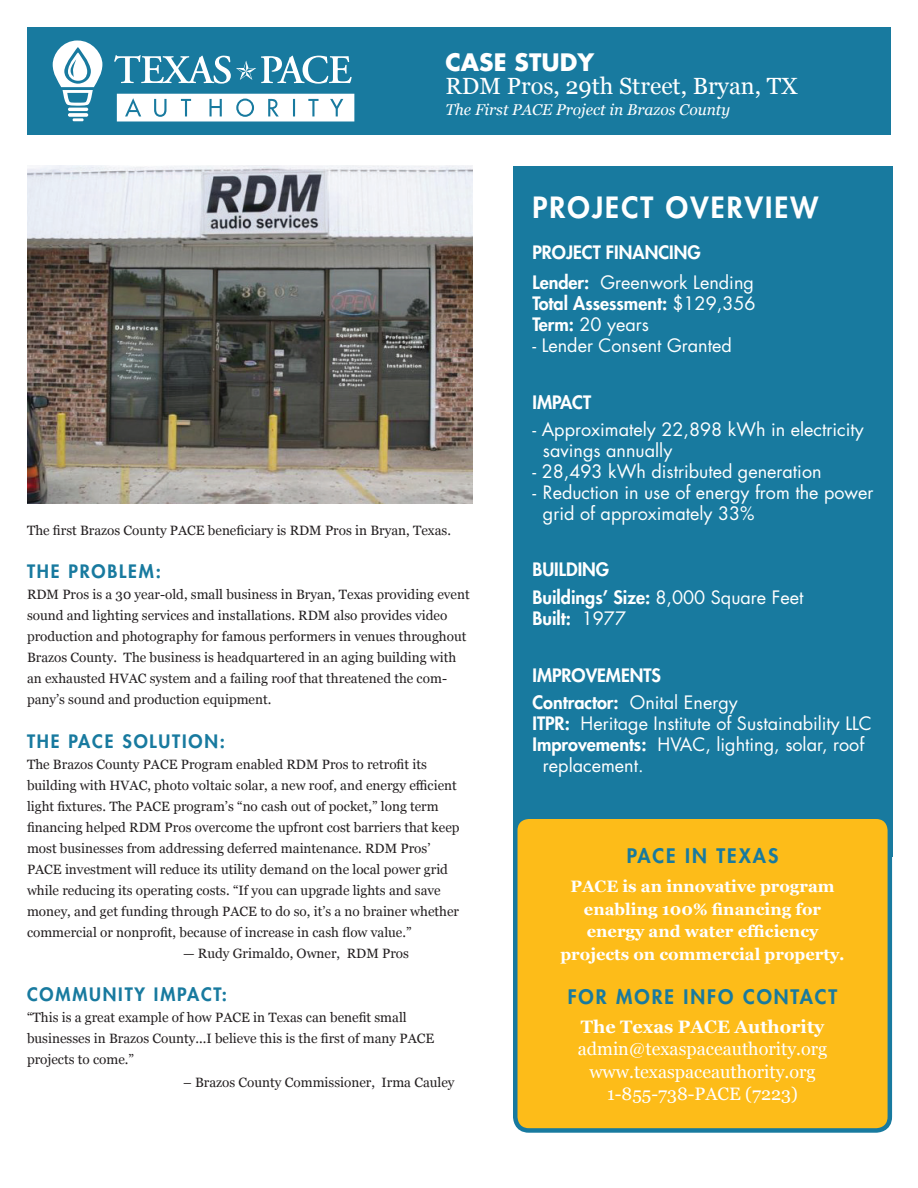
<style>
.page{position:relative;width:918px;height:1188px;background:#fff}
.page>*{position:absolute;margin:0;border:0;box-sizing:border-box;transform-origin:0 0}
.t1{font:800 28.5px "Futura Std";letter-spacing:.075em;color:#fff}
.t2{font:23.4px "Georgia";color:#fff}
.t3{font:700 23.4px "Futura Std";color:#fff}
.t4{font:800 19.5px "Futura Std";letter-spacing:.1em;color:#187a9f}
.t5{font:18px/21px "Futura Std";color:#fff}
.t6{font:800 18px/30px "Futura Std";color:#fff}
.t7{font:18px/22.5px "Georgia";color:#fff;text-align:center}
.t8{font:800 18px "Futura Std";letter-spacing:.1em;color:#187a9f}
.t9{font:700 18px "Georgia";color:#fff}
.t10{font:700 16.5px/22.5px "Georgia";color:#fff;text-align:center}
.t11{font:italic 15.6px "Georgia";color:#fff}
.t12{font:13.5px/21px "Georgia";color:#231f20}
.s1{font-weight:400}
.s2{font-weight:800}
</style>
<div class="page">
<div style="left:27px;top:27px;width:864px;height:108px;background:#187a9f"></div>
<svg style="left:117px;top:94px;width:237px;height:28px;background:#e4eff3"></svg>
<svg style="left:114px;top:55px;width:238px;height:29px"></svg>
<hr style="left:68px;top:108px;width:20px;height:3px;background:#fff;border-radius:2px">
<svg style="left:68px;top:113px;width:20px;height:4px"></svg>
<svg style="left:73px;top:118px;width:11px;height:3px"></svg>
<svg style="left:53px;top:40px;width:49px;height:66px"></svg>
<img style="left:27px;top:166px;width:445px;height:338px">
<div style="left:513px;top:166px;width:379px;height:690px;background:#187a9f"></div>
<div style="left:515px;top:817px;width:375px;height:313px;background:#fdbc19;border-radius:14px"></div>
<div style="left:513px;top:814px;width:379px;height:319px;border:4px solid #187a9f;border-radius:14px"></div>
<h2 class="t3" style="left:446px;top:46px;width:150px">CASE STUDY</h2>
<h2 class="t2" style="left:446px;top:69px;width:354px">RDM Pros, 29th Street, Bryan, TX</h2>
<p class="t11" style="left:446px;top:98px;width:286px">The First PACE Project in Brazos County</p>
<h1 class="t1" style="left:532px;top:189px;width:20px">PRO</h1>
<h1 class="t1" style="left:592px;top:189px;width:228px">JECT OVERVIEW</h1>
<p class="t12" style="left:27px;top:519px;width:426px">The first Brazos County PACE beneficiary is RDM Pros in Bryan, Texas.</p>
<h3 class="t8" style="left:27px;top:560px;width:135px">The problem:</h3>
<p class="t12" style="left:27px;top:584px;width:444px">RDM Pros is a 30 year-old, small business in Bryan, Texas providing event sound and lighting services and installations. RDM also provides video production and photography for famous performers in venues throughout Brazos County. The business is headquartered in an aging building with an exhausted HVAC system and a failing roof that threatened the com&shy;pany’s sound and production equipment.</p>
<h3 class="t8" style="left:27px;top:730px;width:200px">The PACE Solution:</h3>
<p class="t12" style="left:27px;top:753px;width:434px">The Brazos County PACE Program enabled RDM Pros to retrofit its building with HVAC, photo voltaic solar, a new roof, and energy efficient light fixtures. The PACE program’s “no cash out of pocket,” long term financing helped RDM Pros overcome the upfront cost barriers that keep most businesses from addressing deferred maintenance. RDM Pros’ PACE investment will reduce its utility demand on the local power grid while reducing its operating costs. “If you can upgrade lights and save money, and get funding through PACE to do so, it’s a no brainer whether commercial or nonprofit, because of increase in cash flow value.”</p>
<p class="t12" style="left:183px;top:942px;width:227px">— Rudy Grimaldo, Owner, RDM Pros</p>
<h3 class="t8" style="left:27px;top:983px;width:173px">Community Impact</h3>
<h3 class="t8" style="left:222px;top:983px;width:7px">:</h3>
<p class="t12" style="left:27px;top:1007px;width:409px">“This is a great example of how PACE in Texas can benefit small businesses in Brazos County...I believe this is the first of many PACE projects to come.”</p>
<p class="t12" style="left:183px;top:1071px;width:273px">– Brazos County Commissioner, Irma Cauley</p>
<h3 class="t6" style="left:532px;top:238px;width:223px;text-indent:34px">JECT FINANCING<br>Lender: <span class="s1">Greenwork Lending</span></h3>
<h3 class="t6" style="left:532px;top:293px;width:225px;line-height:21px">Total Assessment: <span class="s1">$129,356<br></span>Term: <span class="s1">20 years</span></h3>
<h3 class="t5" style="left:532px;top:335px;width:201px">- Lender Consent Granted</h3>
<h3 class="t6" style="left:532px;top:238px;width:12px">PRO</h3>
<h3 class="t6" style="left:532px;top:388px;width:60px">IMPACT</h3>
<h3 class="t5" style="left:543px;top:419px;width:322px;text-indent:-10px">- Approximately 22,898 kWh in electricity savings annually</h3>
<h3 class="t5" style="left:532px;top:461px;width:291px">- 28,493 kWh distributed generation</h3>
<h3 class="t5" style="left:543px;top:482px;width:332px;text-indent:-10px">- Reduction in use of energy from the power grid of approximately 33%</h3>
<h3 class="t6" style="left:532px;top:554px;width:10px">BUIL</h3>
<h3 class="t6" style="left:532px;top:555px;width:273px;line-height:28.5px;text-indent:34px">DING<br>Buildings’ Size: <span class="s1">8,000 Square Feet</span></h3>
<h3 class="t6" style="left:532px;top:604px;width:95px">Built: <span class="s1">1977</span></h3>
<h3 class="t6" style="left:532px;top:662px;width:207px;line-height:27px;text-indent:111px">TS<br>Contractor: <span class="s1">Onital Energy</span></h3>
<h3 class="t5" style="left:532px;top:714px;width:341px"><span class="s2">ITPR:</span> Heritage Institute of Sustainability LLC</h3>
<h3 class="t5" style="left:532px;top:735px;width:333px"><span class="s2">Improvements:</span> HVAC, lighting, solar, roof</h3>
<h3 class="t5" style="left:543px;top:756px;width:102px">replacement.</h3>
<h3 class="t6" style="left:532px;top:661px;width:12px">IMPRO</h3>
<h3 class="t6" style="left:586px;top:661px;width:24px">VEMEN</h3>
<h3 class="t4" style="left:627px;top:843px;width:140px">PACE in texas</h3>
<p class="t10" style="left:560px;top:875px;width:286px">PACE is an innovative program enabling 100% financing for energy and water efficiency projects on commercial property.</p>
<h3 class="t4" style="left:568px;top:984px;width:236px">For more info Contact</h3>
<h3 class="t9" style="left:581px;top:1013px;width:245px">The Texas PACE Authority</h3>
<h3 class="t7" style="left:578px;top:1037px;width:251px">admin@texaspaceauthority.org www.texaspaceauthority.org<br>1-855-738-PACE (7223)</h3>
</div>
